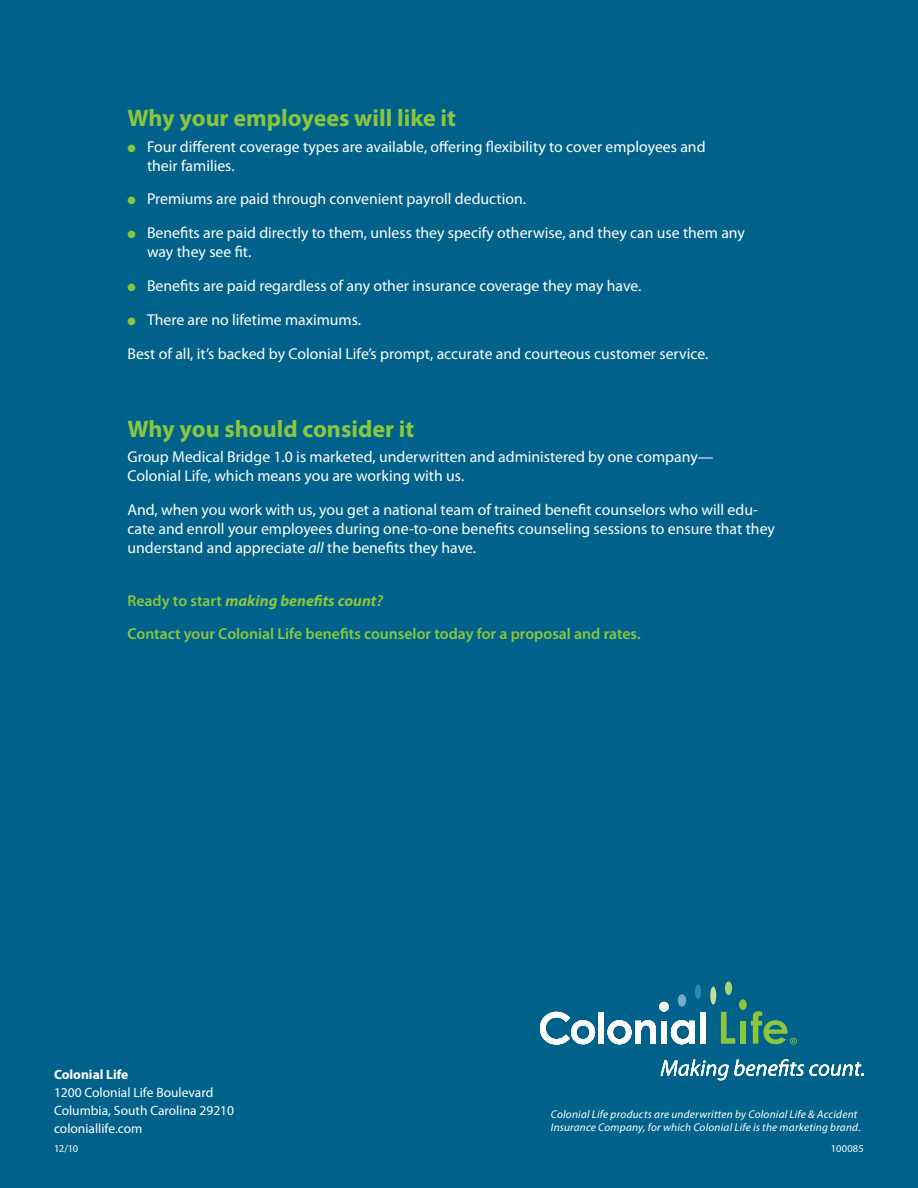
<style>
.page{position:relative;width:918px;height:1188px;background:#00628b}
.page>*{position:absolute;margin:0;border:0;box-sizing:border-box;transform-origin:0 0}
.t1{font:700 24px "Myriad Pro";color:#8ac63f}
.t2{font:15.75px/18.9px "Myriad Pro";color:#fff}
.t3{font:600 15.75px/33.9px "Myriad Pro";color:#8ac63f}
.t4{font:13.5px/18px "Myriad Pro";color:#fff}
.t5{font:700 13.5px "Myriad Pro";color:#fff}
.t6{font:italic 11.25px/13.5px "Myriad Pro";letter-spacing:.02em;color:#fff}
.t7{font:10.5px "Myriad Pro";color:#fff}
.s1{color:#8ac63f}
.s2{font-style:italic}
.s3{font-weight:700;font-style:italic}
</style>
<div class="page">
<div style="left:739px;top:999px;width:8px;height:11px;background:#8ac63f;border-radius:50%"></div>
<div style="left:710px;top:986px;width:6px;height:19px;background:#c3de9b;border-radius:50%"></div>
<svg style="left:721px;top:1012px;width:14px;height:32px"></svg>
<svg style="left:661px;top:1059px;width:203px;height:21px"></svg>
<svg style="left:540px;top:1012px;width:55px;height:32px"></svg>
<div style="left:599px;top:1012px;width:5px;height:32px;background:#fff"></div>
<svg style="left:608px;top:1020px;width:48px;height:24px"></svg>
<div style="left:661px;top:1021px;width:5px;height:23px;background:#fff"></div>
<svg style="left:671px;top:1020px;width:24px;height:24px"></svg>
<div style="left:700px;top:1012px;width:6px;height:32px;background:#fff"></div>
<div style="left:659px;top:1002px;width:10px;height:10px;background:#fff;border-radius:50%"></div>
<div style="left:678px;top:994px;width:8px;height:13px;background:#78aecb;border-radius:50%"></div>
<div style="left:725px;top:981px;width:7px;height:14px;background:#aad26f;border-radius:50%"></div>
<div style="left:695px;top:984px;width:6px;height:15px;background:#258aaf;border-radius:50%"></div>
<div style="left:740px;top:1021px;width:6px;height:23px;background:#8ac63f"></div>
<svg style="left:751px;top:1011px;width:46px;height:34px"></svg>
<h1 class="t1" style="left:128px;top:102px;width:330px">Why your employees will like it</h1>
<p class="t2" style="left:147px;top:137px;width:560px;text-indent:-20px"><span class="s1">●</span> Four different coverage types are available, offering flexibility to cover employees and their families.</p>
<p class="t2" style="left:128px;top:189px;width:400px"><span class="s1">●</span> Premiums are paid through convenient payroll deduction.</p>
<p class="t2" style="left:147px;top:223px;width:599px;text-indent:-20px"><span class="s1">●</span> Benefits are paid directly to them, unless they specify otherwise, and they can use them any way they see fit.</p>
<p class="t2" style="left:128px;top:276px;width:515px"><span class="s1">●</span> Benefits are paid regardless of any other insurance coverage they may have.</p>
<p class="t2" style="left:128px;top:303px;width:582px;line-height:33.9px"><span class="s1">●</span> There are no lifetime maximums.<br>Best of all, it’s backed by Colonial Life’s prompt, accurate and courteous customer service.</p>
<h1 class="t1" style="left:128px;top:413px;width:288px">Why you should consider it</h1>
<p class="t2" style="left:128px;top:447px;width:587px">Group Medical Bridge 1.0 is marketed, underwritten and administered by one company—<br>Colonial Life, which means you are working with us.</p>
<p class="t2" style="left:128px;top:500px;width:649px">And, when you work with us, you get a national team of trained benefit counselors who will edu&shy;cate and enroll your employees during one-to-one benefits counseling sessions to ensure that they understand and appreciate <span class="s2">all</span> the benefits they have.</p>
<p class="t3" style="left:128px;top:583px;width:515px">Ready to start <span class="s3">making benefits count</span><span class="s2">?<br></span>Contact your Colonial Life benefits counselor today for a proposal and rates.</p>
<p class="t5" style="left:54px;top:1066px;width:76px">Colonial Life</p>
<p class="t4" style="left:54px;top:1083px;width:182px">1200 Colonial Life Boulevard<br>Columbia, South Carolina 29210 coloniallife.com</p>
<p class="t7" style="left:54px;top:1142px;width:26px">12/10</p>
<p class="t7" style="left:831px;top:1142px;width:34px">100085</p>
<p class="t6" style="left:551px;top:1107px;width:311px">Colonial Life products are underwritten by Colonial Life &amp; Accident<br>Insurance Company, for which Colonial Life is the marketing brand.</p>
</div>
